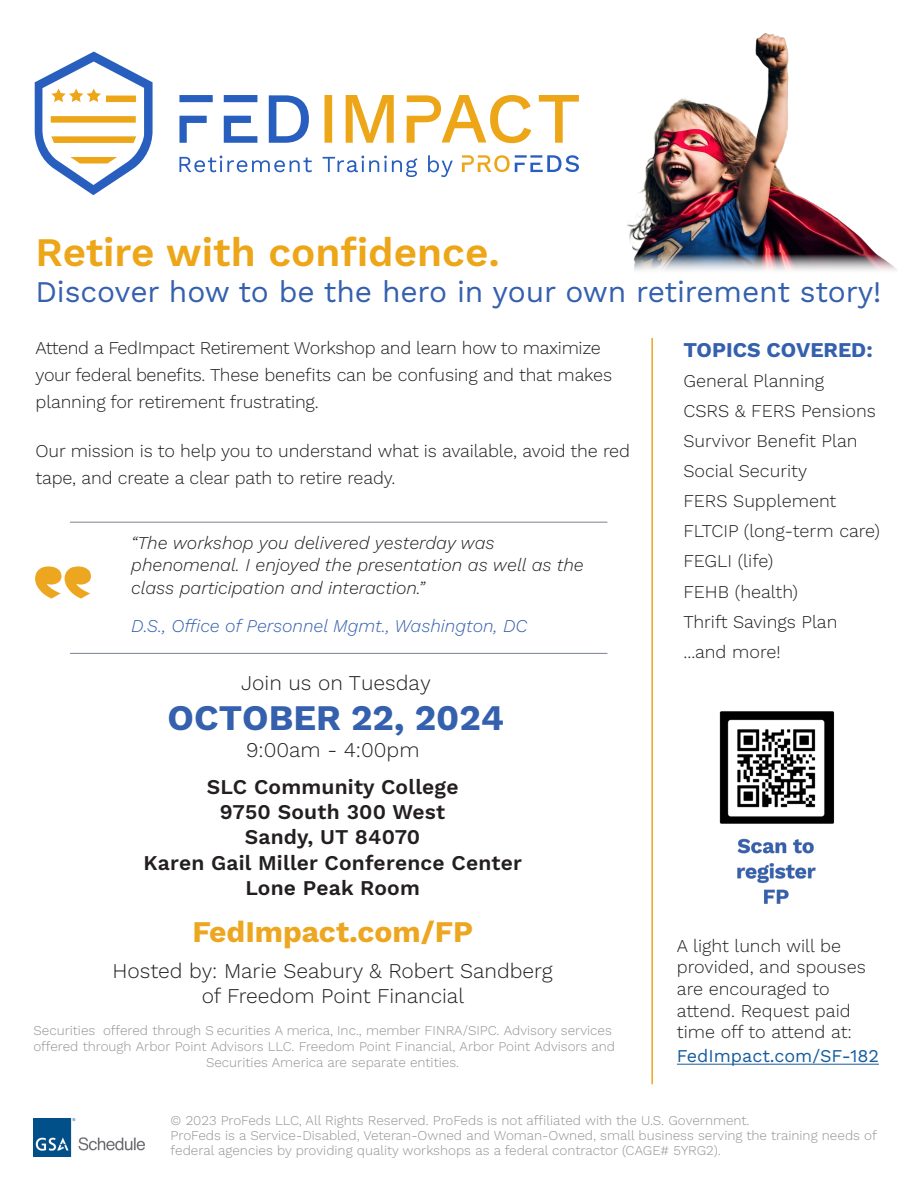
<style>
.page{position:relative;width:918px;height:1188px;background:#fff}
.page>*{position:absolute;margin:0;border:0;box-sizing:border-box;transform-origin:0 0}
.t1{font:600 40.5px "Work Sans";color:#eda618}
.t2{font:700 36px "Work Sans";color:#3460ad}
.t3{font:30px "Work Sans";letter-spacing:-.005em;color:#3460ad}
.t4{font:700 30px "Work Sans";color:#eda61f}
.t5{font:600 21px/25.2px "Work Sans";letter-spacing:.01em;color:#231f20;text-align:center}
.t6{font:300 21px/25.2px "Work Sans";color:#231f20;text-align:center}
.t7{font:700 21px "Work Sans";color:#3460ad}
.t8{font:300 18px/21.6px "Work Sans";letter-spacing:-.01em;color:#231f20}
.t9{font:italic 300 18px/22.5px "Work Sans";color:#231f20}
.t10{font:italic 300 18px "Work Sans";color:#3460ad}
.t11{font:18px "Work Sans";color:#175d9e}
.t12{font:300 13.5px/15px "Work Sans";color:#939394}
.s1{font-weight:300}
</style>
<div class="page">
<img style="left:34px;top:1118px;width:111px;height:38px">
<svg style="left:462px;top:155px;width:47px;height:17px"></svg>
<svg style="left:179px;top:156px;width:133px;height:16px"></svg>
<svg style="left:323px;top:156px;width:94px;height:21px"></svg>
<svg style="left:428px;top:155px;width:25px;height:22px"></svg>
<svg style="left:179px;top:116px;width:28px;height:27px"></svg>
<svg style="left:179px;top:95px;width:34px;height:7px"></svg>
<svg style="left:224px;top:116px;width:33px;height:27px"></svg>
<svg style="left:224px;top:95px;width:33px;height:7px"></svg>
<svg style="left:269px;top:95px;width:40px;height:48px"></svg>
<svg style="left:325px;top:95px;width:7px;height:48px"></svg>
<svg style="left:346px;top:95px;width:48px;height:48px"></svg>
<svg style="left:407px;top:95px;width:102px;height:48px"></svg>
<svg style="left:35px;top:52px;width:118px;height:143px"></svg>
<hr style="left:651px;top:338px;width:2px;height:746px;background:#eda61f">
<img style="left:719px;top:712px;width:116px;height:192px">
<svg style="left:35px;top:566px;width:56px;height:33px"></svg>
<hr style="left:70px;top:653px;width:537px;height:1px;background:#898f9b">
<hr style="left:70px;top:522px;width:537px;height:1px;background:#898f9b">
<hr style="left:677px;top:1064px;width:202px;height:1px;background:#175d9e">
<img style="left:509px;top:33px;width:388px;height:238px">
<p class="t1" style="left:36px;top:222px;width:466px">Retire with confidence.</p>
<p class="t3" style="left:36px;top:269px;width:847px">Discover how to be the hero in your own retirement story!</p>
<p class="t8" style="left:36px;top:334px;width:578px;line-height:27px">Attend a FedImpact Retirement Workshop and learn how to maximize your federal benefits. These benefits can be confusing and that makes planning for retirement frustrating.</p>
<p class="t8" style="left:36px;top:437px;width:596px;line-height:27px">Our mission is to help you to understand what is available, avoid the red tape, and create a clear path to retire ready.</p>
<p class="t9" style="left:131px;top:530px;width:454px">“The workshop you delivered yesterday was phenomenal. I enjoyed the presentation as well as the class participation and interaction.”</p>
<p class="t10" style="left:131px;top:613px;width:398px">D.S., Office of Personnel Mgmt., Washington, DC</p>
<p class="t6" style="left:241px;top:670px;width:191px">Join us on Tuesday</p>
<p class="t2" style="left:168px;top:696px;width:338px">OCTOBER 22, 2024</p>
<p class="t5" style="left:207px;top:730px;width:253px;line-height:37.3px"><span class="s1">9:00am - 4:00pm<br></span>SLC Community College</p>
<p class="t5" style="left:144px;top:799px;width:380px">9750 South 300 West<br>Sandy, UT 84070<br>Karen Gail Miller Conference Center<br>Lone Peak Room</p>
<p class="t4" style="left:192px;top:909px;width:282px">FedImpact.com/FP</p>
<p class="t6" style="left:113px;top:958px;width:442px">Hosted by: Marie Seabury &amp; Robert Sandberg of Freedom Point Financial</p>
<p class="t12" style="left:33px;top:1022px;width:580px">Securities offered through S ecurities A merica, Inc., member FINRA/SIPC. Advisory services</p>
<p class="t12" style="left:33px;top:1038px;width:583px">offered through Arbor Point Advisors LLC. Freedom Point Financial, Arbor Point Advisors and</p>
<p class="t12" style="left:206px;top:1055px;width:255px">Securities America are separate entities.</p>
<p class="t7" style="left:683px;top:334px;width:191px">TOPICS COVERED:</p>
<p class="t8" style="left:683px;top:370px;width:142px">General Planning</p>
<p class="t8" style="left:683px;top:400px;width:194px">CSRS &amp; FERS Pensions</p>
<p class="t8" style="left:683px;top:430px;width:176px">Survivor Benefit Plan</p>
<p class="t8" style="left:683px;top:460px;width:125px">Social Security</p>
<p class="t8" style="left:683px;top:490px;width:154px">FERS Supplement</p>
<p class="t8" style="left:683px;top:520px;width:198px">FLTCIP (long-term care)</p>
<p class="t8" style="left:683px;top:550px;width:91px">FEGLI (life)</p>
<p class="t8" style="left:683px;top:580px;width:116px">FEHB (health)</p>
<p class="t8" style="left:683px;top:610px;width:156px">Thrift Savings Plan</p>
<p class="t8" style="left:683px;top:640px;width:99px">...and more!</p>
<p class="t8" style="left:677px;top:934px;width:190px">A light lunch will be provided, and spouses are encouraged to attend. Request paid time off to attend at:</p>
<p class="t11" style="left:677px;top:1043px;width:204px">FedImpact.com/SF-182</p>
<p class="t12" style="left:171px;top:1112px;width:580px">© 2023 ProFeds LLC, All Rights Reserved. ProFeds is not affiliated with the U.S. Government.</p>
<p class="t12" style="left:171px;top:1127px;width:708px">ProFeds is a Service-Disabled, Veteran-Owned and Woman-Owned, small business serving the training needs of federal agencies by providing quality workshops as a federal contractor (CAGE# 5YRG2).</p>
</div>
